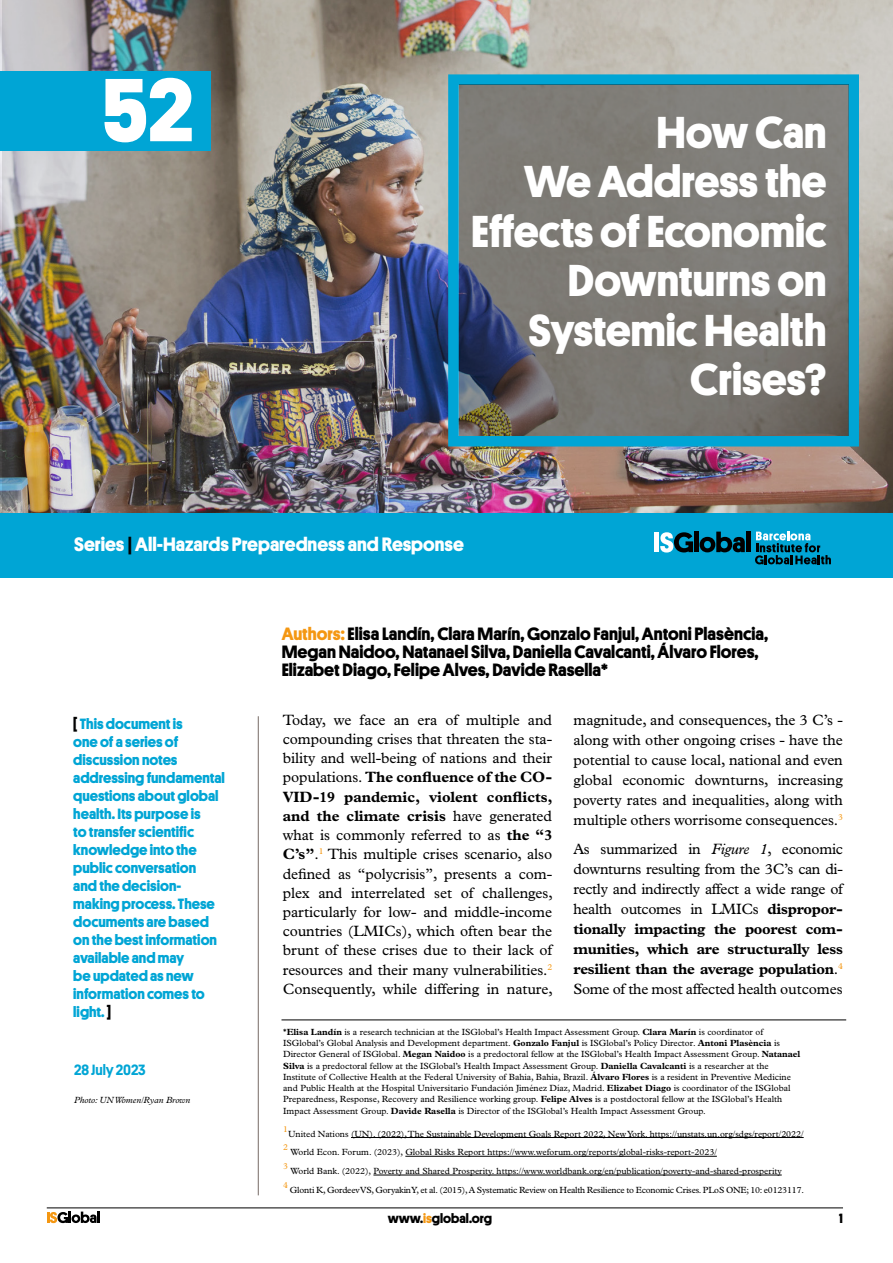
<style>
.page{position:relative;width:893px;height:1263px;background:#fff}
.page>*{position:absolute;margin:0;border:0;box-sizing:border-box;transform-origin:0 0}
.t1{font:700 90px "Platform";color:#fff}
.t2{font:700 45px/49.5px "Platform";color:#fff;text-align:right}
.t3{font:700 19.5px "Platform";color:#fff}
.t4{font:700 18px/18px "Platform";color:#000}
.text_base{font:15px/19.2px "Plantin";letter-spacing:-.005em;color:#000;text-align:justify}
.t5{font:700 15px/18px "Platform";color:#00a5d5}
.t6{font:500 15px "Platform";letter-spacing:-.005em;color:#00a5d5}
.t7{font:700 13.5px "Platform";color:#000}
.leyendas{font:9px/11.2px "Plantin";color:#000}
.leyendas-2{font:9px "Plantin";letter-spacing:-.02em;color:#000}
.t8{font:italic 9px "Plantin";color:#000}
.leyendas-3{font:8.7px "Plantin";color:#f49712}
.s1{color:#000}
.s2{color:#f49712}
.s3{font-weight:700}
.s4{font-style:italic}
.s5{font-family:"Platform"}
</style>
<div class="page">
<svg style="left:47px;top:1211px;width:53px;height:12px"></svg>
<hr style="left:47px;top:1207px;width:796px;height:1px;background:#000">
<img style="left:2px;top:0;width:891px;height:514px">
<div style="left:0;top:514px;width:893px;height:64px;background:#00a5d5"></div>
<div style="left:0;top:71px;width:211px;height:80px;background:#00a5d5"></div>
<hr style="left:258px;top:716px;width:1px;height:479px;background:#867b77">
<hr style="left:351px;top:1137px;width:453px;height:1px;background:#000">
<hr style="left:405px;top:1156px;width:312px;height:1px;background:#000">
<hr style="left:373px;top:1175px;width:409px;height:1px;background:#000">
<hr style="left:281px;top:1020px;width:565px;height:1px;background:#000">
<hr style="left:655px;top:533px;width:4px;height:19px;background:#fff">
<div style="left:694px;top:532px;width:5px;height:20px;background:#000"></div>
<svg style="left:699px;top:532px;width:46px;height:20px"></svg>
<div style="left:746px;top:532px;width:5px;height:20px;background:#000"></div>
<svg style="left:660px;top:532px;width:33px;height:20px"></svg>
<svg style="left:755px;top:531px;width:76px;height:33px"></svg>
<div style="left:448px;top:74px;width:411px;height:372px;border:10px solid #00a5d5"></div>
<svg style="left:459px;top:85px;width:389px;height:351px;background:#787572"></svg>
<p class="t1" style="left:101px;top:44px;width:94px">52</p>
<p class="t2" style="left:471px;top:105px;width:357px">How Can<br>We Address the<br>Effects of Economic<br>Downturns on<br>Systemic Health<br>Crises?</p>
<p class="t3" style="left:74px;top:530px;width:391px">Series <span class="s1">|</span> All-Hazards Preparedness and Response</p>
<p class="t5" style="left:73px;top:713px;width:153px"><span class="s1">[</span> This document is<br>one of a series of discussion notes addressing fundamental questions about global health. Its purpose is<br>to transfer scientific knowledge into the public conversation<br>and the decision&shy;making process. These documents are based on the best information available and may<br>be updated as new information comes to light. <span class="s1">]</span></p>
<p class="t6" style="left:74px;top:1059px;width:73px">28 July 2023</p>
<p class="t8" style="left:74px;top:1094px;width:118px">Photo: UN Women/Ryan Brown</p>
<p class="t4" style="left:282px;top:624px;width:488px"><span class="s2">Authors:</span> Elisa Landín, Clara Marín, Gonzalo Fanjul, Antoni Plasència,<br>Megan Naidoo, Natanael Silva, Daniella Cavalcanti, Álvaro Flores,<br>Elizabet Diago, Felipe Alves, Davide Rasella*</p>
<p class="text_base" style="left:283px;top:710px;width:272px">Today, we face an era of multiple and compounding crises that threaten the sta&shy;bility and well-being of nations and their populations. <span class="s3">The confluence of the CO-VID-19 pandemic, violent conflicts, and the climate crisis</span> have generated what is commonly referred to as <span class="s3">the “3<br>C’s”</span>.<sup>1</sup> This multiple crises scenario, also defined as “polycrisis”, presents a com&shy;plex and interrelated set of challenges, particularly for low- and middle-income countries (LMICs), which often bear the brunt of these crises due to their lack of resources and their many vulnerabilities.<sup>2<br></sup>Consequently, while differing in nature,</p>
<p class="text_base" style="left:573px;top:709px;width:271px;line-height:20.1px">magnitude, and consequences, the 3 C’s - along with other ongoing crises - have the potential to cause local, national and even global economic downturns, increasing poverty rates and inequalities, along with multiple others worrisome consequences.<sup>3</sup></p>
<p class="text_base" style="left:573px;top:838px;width:271px;line-height:20.1px">As summarized in <span class="s4">Figure 1</span>, economic downturns resulting from the 3C’s can di&shy;rectly and indirectly affect a wide range of health outcomes in LMICs <span class="s3">dispropor&shy;tionally impacting the poorest com&shy;munities, which are structurally less resilient than the average population</span>.<sup>4<br></sup>Some of the most affected health outcomes</p>
<p class="leyendas" style="left:283px;top:1026px;width:519px"><span class="s5">*</span><span class="s3">Elisa Landín</span> is a research technician at the ISGlobal’s Health Impact Assessment Group. <span class="s3">Clara Marín</span> is coordinator of ISGlobal’s Global Analysis and Development department. <span class="s3">Gonzalo Fanjul</span> is ISGlobal’s Policy Director. <span class="s3">Antoni Plasència</span> is Director General of ISGlobal. <span class="s3">Megan Naidoo</span> is a predoctoral fellow at the ISGlobal’s Health Impact Assessment Group. <span class="s3">Natanael Silva</span> is a predoctoral fellow at the ISGlobal’s Health Impact Assessment Group. <span class="s3">Daniella Cavalcanti</span> is a researcher at the Institute of Collective Health at the Federal University of Bahia, Bahia, Brazil. <span class="s3">Álvaro Flores</span> is a resident in Preventive Medicine and Public Health at the Hospital Universitario Fundación Jiménez Díaz, Madrid. <span class="s3">Elizabet Diago</span> is coordinator of the ISGlobal Preparedness, Response, Recovery and Resilience working group. <span class="s3">Felipe Alves</span> is a postdoctoral fellow at the ISGlobal’s Health Impact Assessment Group. <span class="s3">Davide Rasella</span> is Director of the ISGlobal’s Health Impact Assessment Group.</p>
<p class="leyendas-3" style="left:283px;top:1124px;width:6px">1</p>
<p class="leyendas" style="left:288px;top:1128px;width:517px">United Nations (UN). (2022), The Sustainable Development Goals Report 2022, New York. https://unstats.un.org/sdgs/report/2022/</p>
<p class="leyendas-3" style="left:283px;top:1142px;width:6px">2</p>
<p class="leyendas" style="left:290px;top:1146px;width:428px">World Econ. Forum. (2023), Global Risks Report https://www.weforum.org/reports/global-risks-report-2023/</p>
<p class="leyendas-3" style="left:283px;top:1161px;width:6px">3</p>
<p class="leyendas" style="left:290px;top:1165px;width:493px">World Bank. (2022), Poverty and Shared Prosperity. https://www.worldbank.org/en/publication/poverty-and-shared-prosperity</p>
<p class="leyendas-3" style="left:283px;top:1180px;width:6px">4</p>
<p class="leyendas-2" style="left:290px;top:1185px;width:516px">Glonti K, Gordeev VS, Goryakin Y, et al. (2015), A Systematic Review on Health Resilience to Economic Crises. PLoS ONE; 10: e0123117.</p>
<h3 class="t7" style="left:388px;top:1208px;width:106px">www.<span class="s2">is</span>global.org</h3>
<h3 class="t7" style="left:839px;top:1208px;width:5px">1</h3>
</div>
